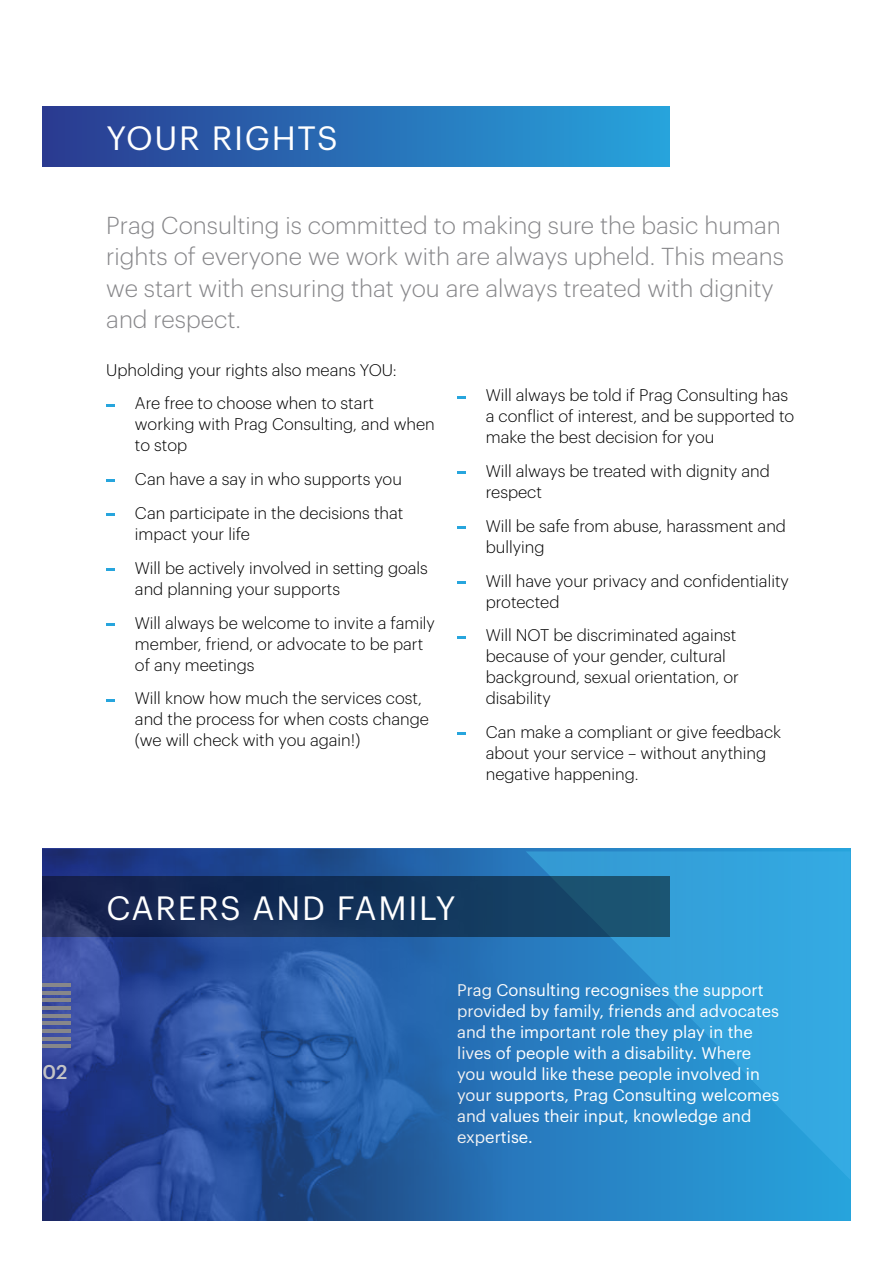
<style>
.page{position:relative;width:893px;height:1263px;background:#fff}
.page>*{position:absolute;margin:0;border:0;box-sizing:border-box;transform-origin:0 0}
.t1{font:33px "Graphik";letter-spacing:.05em;color:#fff}
.t2{font:300 24px/31.5px "Graphik";color:#87878a}
.t3{font:500 19.5px "Graphik";color:#c3c3c5}
.t4{font:300 16.5px/21px "Graphik";color:#000}
.t5{font:16.5px/21px "Graphik";color:#fff}
</style>
<div class="page">
<div style="left:43px;top:106px;width:627px;height:61px;background:linear-gradient(to right,#2a3a90,#27a4dc)"></div>
<svg style="left:106px;top:404px;width:8px;height:2px"></svg>
<svg style="left:106px;top:480px;width:8px;height:2px"></svg>
<svg style="left:106px;top:514px;width:8px;height:2px"></svg>
<svg style="left:106px;top:568px;width:8px;height:3px"></svg>
<svg style="left:106px;top:623px;width:8px;height:2px"></svg>
<svg style="left:106px;top:699px;width:8px;height:2px"></svg>
<svg style="left:43px;top:848px;width:807px;height:372px;background:#278dcc"></svg>
<svg style="left:537px;top:851px;width:313px;height:329px;background:#2d97d3"></svg>
<div style="left:43px;top:876px;width:627px;height:61px;background:linear-gradient(to bottom,#1a5170,#184b6c)"></div>
<img style="left:43px;top:849px;width:494px;height:371px">
<svg style="left:457px;top:396px;width:8px;height:2px"></svg>
<svg style="left:457px;top:472px;width:8px;height:2px"></svg>
<svg style="left:457px;top:527px;width:8px;height:2px"></svg>
<svg style="left:457px;top:581px;width:8px;height:2px"></svg>
<svg style="left:457px;top:636px;width:8px;height:2px"></svg>
<svg style="left:457px;top:733px;width:8px;height:2px"></svg>
<hr style="left:43px;top:983px;width:28px;height:4px;background:#87878a">
<hr style="left:43px;top:991px;width:28px;height:3px;background:#87878a">
<hr style="left:43px;top:999px;width:28px;height:3px;background:#87878a">
<hr style="left:43px;top:1006px;width:28px;height:4px;background:#87878a">
<hr style="left:43px;top:1014px;width:28px;height:3px;background:#87878a">
<hr style="left:43px;top:1022px;width:28px;height:3px;background:#87878a">
<hr style="left:43px;top:1029px;width:28px;height:4px;background:#87878a">
<hr style="left:43px;top:1037px;width:28px;height:3px;background:#87878a">
<hr style="left:43px;top:1044px;width:28px;height:4px;background:#87878a">
<h1 class="t1" style="left:106px;top:114px;width:233px">YOUR RIGHTS</h1>
<h2 class="t2" style="left:106px;top:207px;width:679px">Prag Consulting is committed to making sure the basic human rights of everyone we work with are always upheld. This means we start with ensuring that you are always treated with dignity and respect.</h2>
<p class="t4" style="left:106px;top:352px;width:292px;line-height:33.8px;text-align:center">Upholding your rights also means YOU:<br>Are free to choose when to start</p>
<p class="t4" style="left:135px;top:413px;width:301px">working with Prag Consulting, and when to stop</p>
<p class="t4" style="left:135px;top:461px;width:270px;line-height:33.8px">Can have a say in who supports you<br>Can participate in the decisions that</p>
<p class="t4" style="left:135px;top:516px;width:294px;line-height:33.8px">impact your life<br>Will be actively involved in setting goals</p>
<p class="t4" style="left:135px;top:571px;width:302px;line-height:33.8px">and planning your supports<br>Will always be welcome to invite a family</p>
<p class="t4" style="left:135px;top:632px;width:290px">member, friend, or advocate to be part of any meetings</p>
<p class="t4" style="left:135px;top:686px;width:296px">Will know how much the services cost, and the process for when costs change (we will check with you again!)</p>
<p class="t4" style="left:486px;top:384px;width:310px">Will always be told if Prag Consulting has a conflict of interest, and be supported to make the best decision for you</p>
<p class="t4" style="left:486px;top:459px;width:286px">Will always be treated with dignity and respect</p>
<p class="t4" style="left:486px;top:514px;width:302px">Will be safe from abuse, harassment and bullying</p>
<p class="t4" style="left:486px;top:569px;width:305px">Will have your privacy and confidentiality protected</p>
<p class="t4" style="left:486px;top:624px;width:255px">Will NOT be discriminated against because of your gender, cultural background, sexual orientation, or disability</p>
<p class="t4" style="left:486px;top:720px;width:297px">Can make a compliant or give feedback about your service – without anything negative happening.</p>
<p class="t3" style="left:43px;top:1057px;width:26px">02</p>
<h1 class="t1" style="left:106px;top:883px;width:351px">CARERS AND FAMILY</h1>
<p class="t5" style="left:457px;top:978px;width:324px">Prag Consulting recognises the support provided by family, friends and advocates and the important role they play in the lives of people with a disability. Where you would like these people involved in your supports, Prag Consulting welcomes and values their input, knowledge and expertise.</p>
</div>
